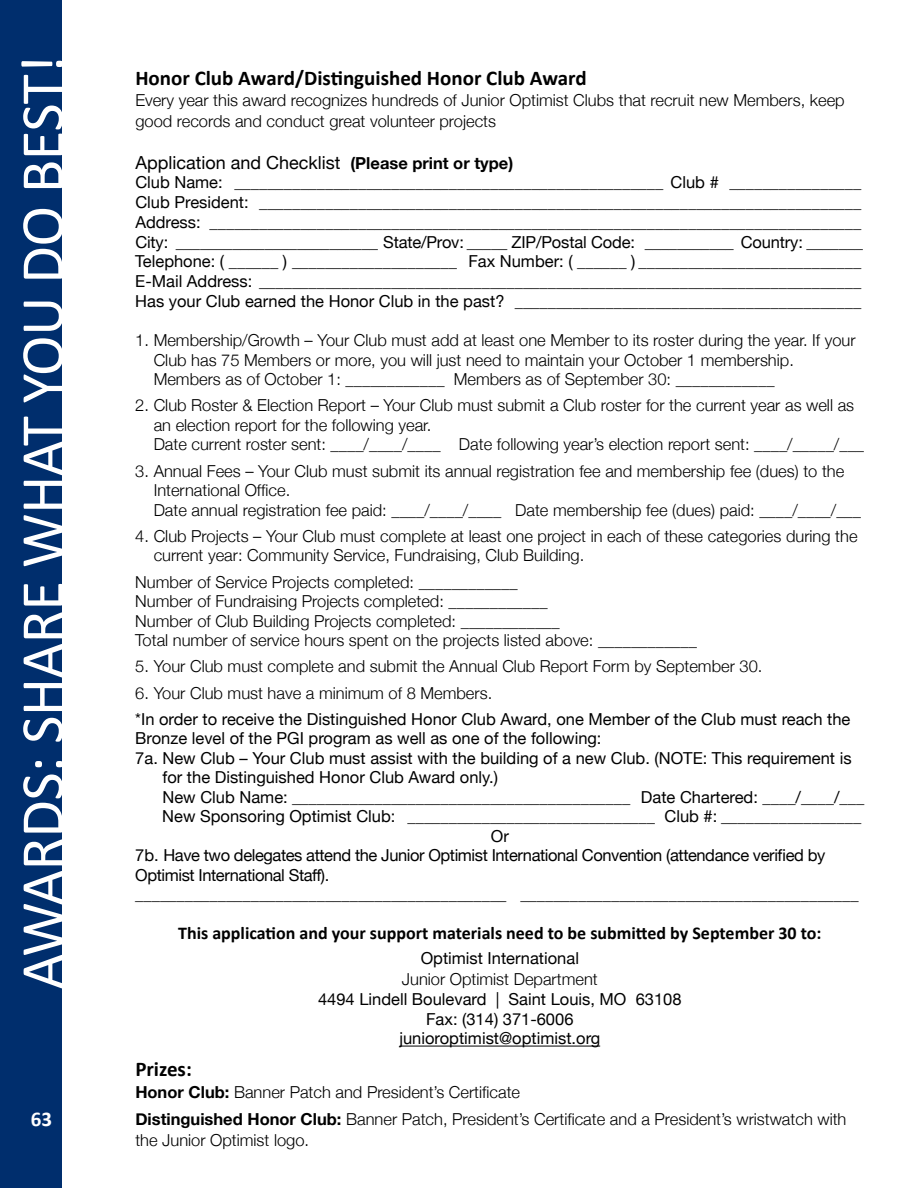
<style>
.page{position:relative;width:918px;height:1188px;background:#fff}
.page>*{position:absolute;margin:0;border:0;box-sizing:border-box;transform-origin:0 0}
.t1{font:61.5px "Calibri";letter-spacing:-.01em;color:#fff}
.t2{font:700 21px "Calibri";color:#000}
.t3{font:700 21px "Calibri";color:#fff}
.t4{font:700 18px "Calibri";color:#000}
.t5{font:18px "Helvetica Neue";color:#000}
.t6{font:300 16.5px/19.5px "Helvetica Neue";color:#000}
.t7{font:16.5px/19.8px "Helvetica Neue";color:#000;text-align:justify}
.t8{font:16.5px "Helvetica Neue";letter-spacing:-.025em;color:#000}
.s1{font-weight:700;font-size:16.5px}
.s2{font-weight:700}
</style>
<div class="page">
<div style="left:0;top:0;width:62px;height:1188px;background:#002e6d"></div>
<hr style="left:399px;top:1046px;width:201px;height:1px;background:#000">
<h1 class="t1" style="left:4px;top:989px;width:936px;rotate:-90deg">AWARDS: SHARE WHAT YOU DO BEST!</h1>
<p class="t3" style="left:31px;top:1106px;width:23px">63</p>
<p class="t2" style="left:135px;top:65px;width:453px">Honor Club Award/Distinguished Honor Club Award</p>
<p class="t6" style="left:135px;top:89px;width:711px;line-height:21px">Every year this award recognizes hundreds of Junior Optimist Clubs that recruit new Members, keep good records and conduct great volunteer projects</p>
<p class="t5" style="left:135px;top:152px;width:379px">Application and Checklist <span class="s1">(Please print or type)</span></p>
<p class="t7" style="left:135px;top:172px;width:729px">Club Name: ____________________________________________________ Club # ________________ Club President: _________________________________________________________________________ Address: _______________________________________________________________________________ City: _________________________ State/Prov: _____ ZIP/Postal Code: ___________ Country: _______ Telephone: ( ______ ) ____________________ Fax Number: ( ______ ) ___________________________ E-Mail Address: _________________________________________________________________________ Has your Club earned the Honor Club in the past? __________________________________________</p>
<p class="t6" style="left:154px;top:330px;width:704px;text-indent:-18px">1. Membership/Growth – Your Club must add at least one Member to its roster during the year. If your<br>Club has 75 Members or more, you will just need to maintain your October 1 membership.<br>Members as of October 1: ____________ Members as of September 30: ____________</p>
<p class="t6" style="left:154px;top:395px;width:712px;text-indent:-18px">2. Club Roster &amp; Election Report – Your Club must submit a Club roster for the current year as well as an election report for the following year.<br>Date current roster sent: ____/____/____ Date following year’s election report sent: ____/_____/___</p>
<p class="t6" style="left:154px;top:461px;width:709px;text-indent:-18px">3. Annual Fees – Your Club must submit its annual registration fee and membership fee (dues) to the<br>International Office.<br>Date annual registration fee paid: ____/____/____ Date membership fee (dues) paid: ____/____/___</p>
<p class="t6" style="left:154px;top:526px;width:705px;text-indent:-18px">4. Club Projects – Your Club must complete at least one project in each of these categories during the current year: Community Service, Fundraising, Club Building.</p>
<p class="t6" style="left:135px;top:572px;width:563px">Number of Service Projects completed: ____________<br>Number of Fundraising Projects completed: ____________<br>Number of Club Building Projects completed: ____________<br>Total number of service hours spent on the projects listed above: ____________</p>
<p class="t6" style="left:135px;top:656px;width:629px">5. Your Club must complete and submit the Annual Club Report Form by September 30.</p>
<p class="t6" style="left:135px;top:683px;width:358px">6. Your Club must have a minimum of 8 Members.</p>
<p class="t7" style="left:135px;top:709px;width:717px">*In order to receive the Distinguished Honor Club Award, one Member of the Club must reach the</p>
<p class="t7" style="left:135px;top:728px;width:468px">Bronze level of the PGI program as well as one of the following:</p>
<p class="t7" style="left:135px;top:748px;width:718px">7a. New Club – Your Club must assist with the building of a new Club. (NOTE: This requirement is</p>
<p class="t7" style="left:163px;top:767px;width:337px">for the Distinguished Honor Club Award only.)</p>
<p class="t7" style="left:163px;top:787px;width:703px">New Club Name: _________________________________________ Date Chartered: ____/____/___</p>
<p class="t7" style="left:162px;top:806px;width:700px">New Sponsoring Optimist Club: ______________________________ Club #: _________________</p>
<p class="t7" style="left:491px;top:826px;width:20px">Or</p>
<p class="t8" style="left:135px;top:846px;width:692px">7b. Have two delegates attend the Junior Optimist International Convention (attendance verified by</p>
<p class="t8" style="left:135px;top:865px;width:196px">Optimist International Staff).</p>
<p class="t7" style="left:135px;top:884px;width:725px">_____________________________________________ _________________________________________</p>
<p class="t4" style="left:178px;top:921px;width:645px">This application and your support materials need to be submitted by September 30 to:</p>
<p class="t7" style="left:421px;top:948px;width:160px">Optimist International</p>
<p class="t6" style="left:402px;top:969px;width:197px">Junior Optimist Department</p>
<p class="t7" style="left:318px;top:989px;width:365px;text-align:center">4494 Lindell Boulevard | Saint Louis, MO 63108<br>Fax: (314) 371-6006<br>junioroptimist@optimist.org</p>
<p class="t2" style="left:135px;top:1056px;width:58px">Prizes:</p>
<p class="t6" style="left:135px;top:1079px;width:713px;line-height:27px"><span class="s2">Honor Club:</span> Banner Patch and President’s Certificate<br><span class="s2">Distinguished Honor Club:</span> Banner Patch, President’s Certificate and a President’s wristwatch with</p>
<p class="t6" style="left:135px;top:1130px;width:175px">the Junior Optimist logo.</p>
</div>
